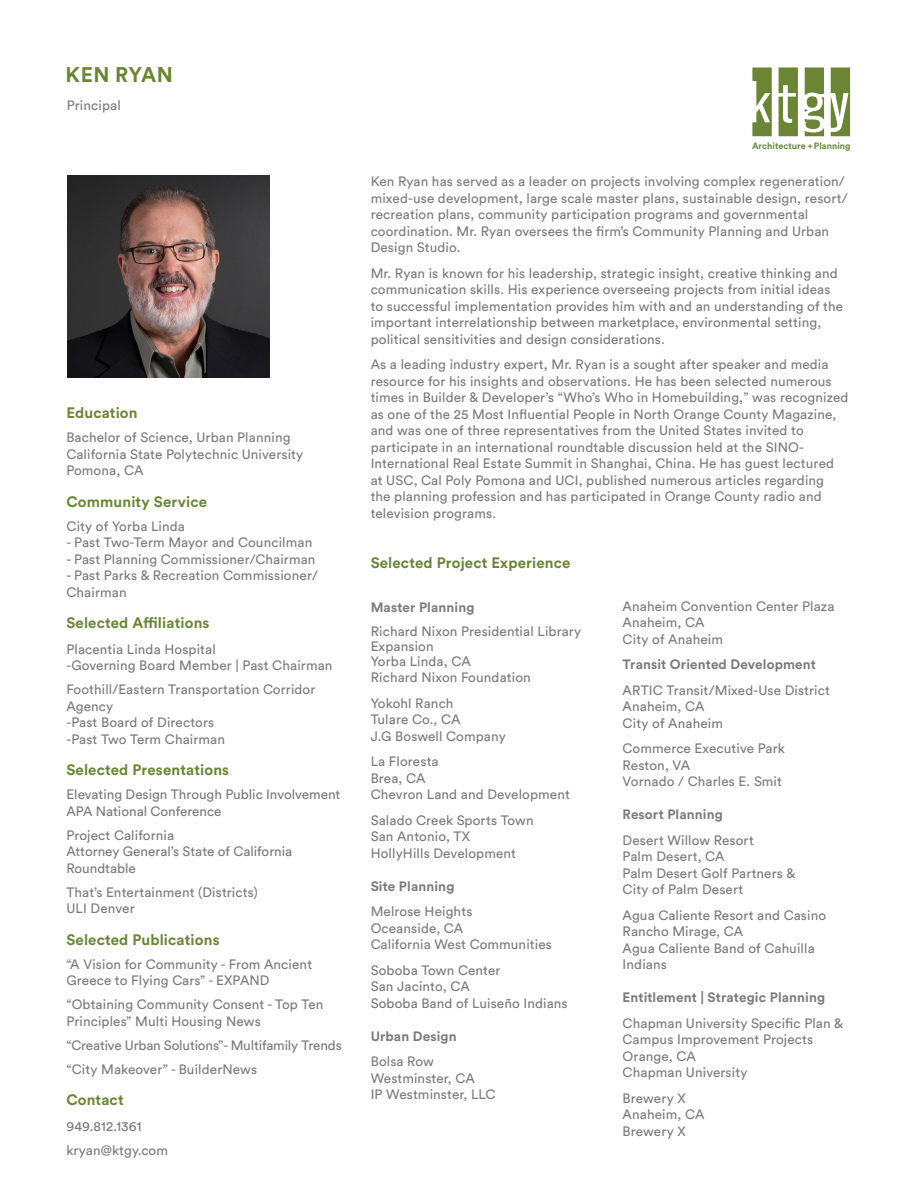
<style>
.page{position:relative;width:918px;height:1188px;background:#fff}
.page>*{position:absolute;margin:0;border:0;box-sizing:border-box;transform-origin:0 0}
.RESUME_-_Name{font:700 21px "Circular Std";letter-spacing:.02em;color:#6a8634}
.RESUME_-_Category_Ti{font:700 15px "Circular Std";letter-spacing:.01em;color:#6a8634}
.RESUME_-_Paragraph{font:13.5px/16.5px "Circular Std";letter-spacing:.01em;color:#7a7a7a}
.RESUME_-_Paragraph-2{font:700 13.5px "Circular Std";letter-spacing:.01em;color:#7a7a7a}
.RESUME_-_Paragraph-3{font:13.5px "Circular Std";letter-spacing:-.01em;color:#7a7a7a}
.RESUME_-_Position{font:13.5px "Circular Std";letter-spacing:.01em;color:#7a7a7a}
.t1{font:700 9.15px "Circular Std";color:#6a8634}
</style>
<div class="page">
<svg style="left:752px;top:68px;width:20px;height:68px"></svg>
<svg style="left:779px;top:68px;width:19px;height:68px"></svg>
<svg style="left:831px;top:68px;width:19px;height:68px"></svg>
<svg style="left:805px;top:68px;width:19px;height:68px"></svg>
<img style="left:68px;top:176px;width:202px;height:202px">
<p class="RESUME_-_Name" style="left:66px;top:61px;width:109px">KEN RYAN</p>
<p class="RESUME_-_Position" style="left:67px;top:97px;width:55px">Principal</p>
<p class="RESUME_-_Category_Ti" style="left:66px;top:403px;width:73px">Education</p>
<p class="RESUME_-_Paragraph" style="left:66px;top:429px;width:226px">Bachelor of Science, Urban Planning</p>
<p class="RESUME_-_Paragraph" style="left:66px;top:445px;width:238px">California State Polytechnic University</p>
<p class="RESUME_-_Paragraph" style="left:66px;top:462px;width:79px">Pomona, CA</p>
<p class="RESUME_-_Category_Ti" style="left:66px;top:492px;width:142px">Community Service</p>
<p class="RESUME_-_Paragraph" style="left:66px;top:517px;width:120px">City of Yorba Linda</p>
<p class="RESUME_-_Paragraph" style="left:66px;top:534px;width:247px">- Past Two-Term Mayor and Councilman</p>
<p class="RESUME_-_Paragraph" style="left:66px;top:550px;width:251px">- Past Planning Commissioner/Chairman</p>
<p class="RESUME_-_Paragraph" style="left:66px;top:567px;width:253px">- Past Parks &amp; Recreation Commissioner/<br>Chairman</p>
<p class="RESUME_-_Category_Ti" style="left:66px;top:613px;width:145px">Selected Affiliations</p>
<p class="RESUME_-_Paragraph" style="left:66px;top:640px;width:151px">Placentia Linda Hospital</p>
<p class="RESUME_-_Paragraph" style="left:66px;top:657px;width:268px">-Governing Board Member | Past Chairman</p>
<p class="RESUME_-_Paragraph" style="left:66px;top:681px;width:251px">Foothill/Eastern Transportation Corridor<br>Agency</p>
<p class="RESUME_-_Paragraph" style="left:66px;top:714px;width:149px">-Past Board of Directors</p>
<p class="RESUME_-_Paragraph" style="left:66px;top:730px;width:160px">-Past Two Term Chairman</p>
<p class="RESUME_-_Category_Ti" style="left:66px;top:760px;width:164px">Selected Presentations</p>
<p class="RESUME_-_Paragraph" style="left:66px;top:786px;width:276px">Elevating Design Through Public Involvement<br>APA National Conference</p>
<p class="RESUME_-_Paragraph" style="left:66px;top:826px;width:109px">Project California</p>
<p class="RESUME_-_Paragraph" style="left:66px;top:843px;width:227px">Attorney General’s State of California<br>Roundtable</p>
<p class="RESUME_-_Paragraph" style="left:66px;top:883px;width:193px">That’s Entertainment (Districts)</p>
<p class="RESUME_-_Paragraph" style="left:66px;top:900px;width:70px">ULI Denver</p>
<p class="RESUME_-_Category_Ti" style="left:66px;top:930px;width:155px">Selected Publications</p>
<p class="RESUME_-_Paragraph" style="left:66px;top:955px;width:247px">“A Vision for Community - From Ancient<br>Greece to Flying Cars” - EXPAND</p>
<p class="RESUME_-_Paragraph" style="left:66px;top:996px;width:259px">“Obtaining Community Consent - Top Ten</p>
<p class="RESUME_-_Paragraph" style="left:66px;top:1012px;width:196px">Principles” Multi Housing News</p>
<p class="RESUME_-_Paragraph-3" style="left:66px;top:1037px;width:277px">“Creative Urban Solutions”- Multifamily Trends</p>
<p class="RESUME_-_Paragraph" style="left:66px;top:1060px;width:192px">“City Makeover” - BuilderNews</p>
<p class="RESUME_-_Category_Ti" style="left:66px;top:1090px;width:59px">Contact</p>
<p class="RESUME_-_Paragraph" style="left:66px;top:1117px;width:77px">949.812.1361</p>
<p class="RESUME_-_Paragraph" style="left:66px;top:1141px;width:103px">kryan@ktgy.com</p>
<p class="t1" style="left:752px;top:139px;width:100px">Architecture + Planning</p>
<p class="RESUME_-_Paragraph" style="left:371px;top:173px;width:479px">Ken Ryan has served as a leader on projects involving complex regeneration/ mixed-use development, large scale master plans, sustainable design, resort/ recreation plans, community participation programs and governmental coordination. Mr. Ryan oversees the firm’s Community Planning and Urban Design Studio.</p>
<p class="RESUME_-_Paragraph" style="left:371px;top:265px;width:474px">Mr. Ryan is known for his leadership, strategic insight, creative thinking and communication skills. His experience overseeing projects from initial ideas to successful implementation provides him with and an understanding of the important interrelationship between marketplace, environmental setting, political sensitivities and design considerations.</p>
<p class="RESUME_-_Paragraph" style="left:371px;top:356px;width:479px">As a leading industry expert, Mr. Ryan is a sought after speaker and media resource for his insights and observations. He has been selected numerous times in Builder &amp; Developer’s “Who’s Who in Homebuilding,” was recognized as one of the 25 Most Influential People in North Orange County Magazine, and was one of three representatives from the United States invited to participate in an international roundtable discussion held at the SINO-International Real Estate Summit in Shanghai, China. He has guest lectured at USC, Cal Poly Pomona and UCI, published numerous articles regarding<br>the planning profession and has participated in Orange County radio and television programs.</p>
<p class="RESUME_-_Category_Ti" style="left:371px;top:553px;width:201px">Selected Project Experience</p>
<p class="RESUME_-_Paragraph-2" style="left:371px;top:598px;width:105px">Master Planning</p>
<p class="RESUME_-_Paragraph" style="left:371px;top:623px;width:212px;line-height:15px">Richard Nixon Presidential Library<br>Expansion</p>
<p class="RESUME_-_Paragraph" style="left:371px;top:653px;width:102px">Yorba Linda, CA</p>
<p class="RESUME_-_Paragraph" style="left:371px;top:669px;width:162px">Richard Nixon Foundation</p>
<p class="RESUME_-_Paragraph" style="left:371px;top:695px;width:84px">Yokohl Ranch</p>
<p class="RESUME_-_Paragraph" style="left:371px;top:711px;width:91px">Tulare Co., CA</p>
<p class="RESUME_-_Paragraph" style="left:371px;top:728px;width:137px">J.G Boswell Company</p>
<p class="RESUME_-_Paragraph" style="left:371px;top:753px;width:69px">La Floresta</p>
<p class="RESUME_-_Paragraph" style="left:371px;top:770px;width:56px">Brea, CA</p>
<p class="RESUME_-_Paragraph" style="left:371px;top:786px;width:201px">Chevron Land and Development</p>
<p class="RESUME_-_Paragraph" style="left:371px;top:812px;width:165px">Salado Creek Sports Town</p>
<p class="RESUME_-_Paragraph" style="left:371px;top:828px;width:101px">San Antonio, TX</p>
<p class="RESUME_-_Paragraph" style="left:371px;top:845px;width:147px">HollyHills Development</p>
<p class="RESUME_-_Paragraph-2" style="left:371px;top:877px;width:85px">Site Planning</p>
<p class="RESUME_-_Paragraph" style="left:371px;top:903px;width:103px">Melrose Heights</p>
<p class="RESUME_-_Paragraph" style="left:371px;top:920px;width:183px">Oceanside, CA<br>California West Communities</p>
<p class="RESUME_-_Paragraph" style="left:371px;top:962px;width:131px">Soboba Town Center</p>
<p class="RESUME_-_Paragraph" style="left:371px;top:978px;width:101px">San Jacinto, CA</p>
<p class="RESUME_-_Paragraph" style="left:371px;top:995px;width:199px">Soboba Band of Luiseño Indians</p>
<p class="RESUME_-_Paragraph-2" style="left:371px;top:1027px;width:88px">Urban Design</p>
<p class="RESUME_-_Paragraph" style="left:371px;top:1053px;width:65px">Bolsa Row</p>
<p class="RESUME_-_Paragraph" style="left:371px;top:1070px;width:127px">Westminster, CA<br>IP Westminster, LLC</p>
<p class="RESUME_-_Paragraph" style="left:623px;top:597px;width:213px">Anaheim Convention Center Plaza<br>Anaheim, CA</p>
<p class="RESUME_-_Paragraph" style="left:623px;top:630px;width:102px">City of Anaheim</p>
<p class="RESUME_-_Paragraph-2" style="left:623px;top:656px;width:195px">Transit Oriented Development</p>
<p class="RESUME_-_Paragraph" style="left:623px;top:681px;width:209px">ARTIC Transit/Mixed-Use District<br>Anaheim, CA</p>
<p class="RESUME_-_Paragraph" style="left:623px;top:714px;width:102px">City of Anaheim</p>
<p class="RESUME_-_Paragraph" style="left:623px;top:740px;width:164px">Commerce Executive Park</p>
<p class="RESUME_-_Paragraph" style="left:623px;top:756px;width:161px">Reston, VA<br>Vornado / Charles E. Smit</p>
<p class="RESUME_-_Paragraph-2" style="left:623px;top:806px;width:102px">Resort Planning</p>
<p class="RESUME_-_Paragraph" style="left:623px;top:831px;width:133px">Desert Willow Resort</p>
<p class="RESUME_-_Paragraph" style="left:623px;top:848px;width:174px">Palm Desert, CA<br>Palm Desert Golf Partners &amp;<br>City of Palm Desert</p>
<p class="RESUME_-_Paragraph" style="left:623px;top:906px;width:205px">Agua Caliente Resort and Casino<br>Rancho Mirage, CA<br>Agua Caliente Band of Cahuilla<br>Indians</p>
<p class="RESUME_-_Paragraph-2" style="left:623px;top:989px;width:204px">Entitlement | Strategic Planning</p>
<p class="RESUME_-_Paragraph" style="left:623px;top:1014px;width:222px">Chapman University Specific Plan &amp;<br>Campus Improvement Projects</p>
<p class="RESUME_-_Paragraph" style="left:623px;top:1047px;width:75px">Orange, CA</p>
<p class="RESUME_-_Paragraph" style="left:623px;top:1064px;width:126px">Chapman University</p>
<p class="RESUME_-_Paragraph" style="left:623px;top:1089px;width:83px">Brewery X<br>Anaheim, CA</p>
<p class="RESUME_-_Paragraph" style="left:623px;top:1122px;width:65px">Brewery X</p>
</div>
